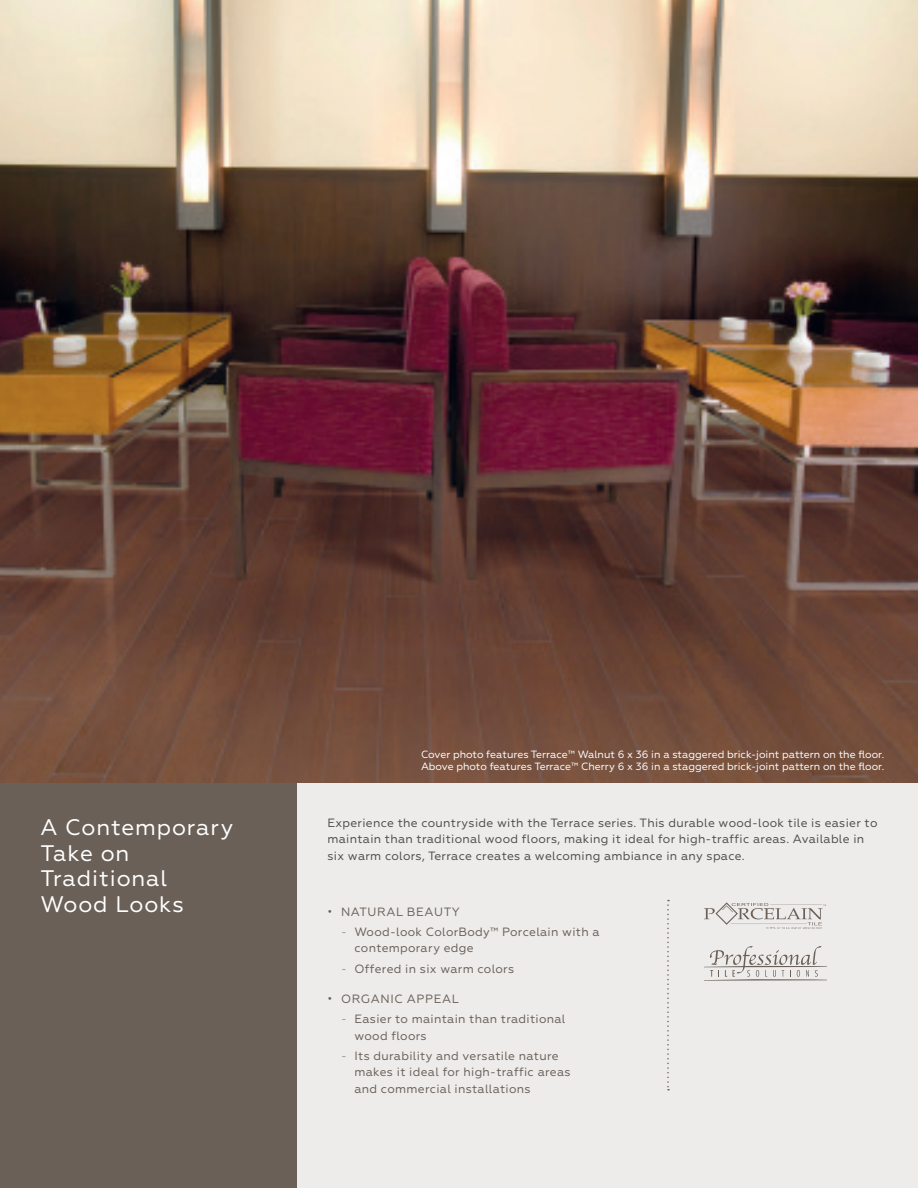
<style>
.page{position:relative;width:918px;height:1188px;background:#fff}
.page>*{position:absolute;margin:0;border:0;box-sizing:border-box;transform-origin:0 0}
.DAL_SS_Selling_State{font:22.5px/25.5px "Geometria";letter-spacing:.04em;color:#fff}
.SS_Romance_Copy{font:12px/16.5px "Geometria";letter-spacing:.025em;color:#4b4c4d}
.t1{font:12px/16.5px "Geometria";letter-spacing:.025em;color:#6a6058}
.t2{font:12px "Geometria";letter-spacing:.05em;color:#6a6058}
.SS_Photo_Caption_-_W{font:10.5px "Geometria";color:#fff}
.s1{font-weight:300}
</style>
<div class="page">
<img style="left:0;top:0;width:918px;height:783px">
<div style="left:297px;top:783px;width:621px;height:405px;background:#edeceb"></div>
<div style="left:0;top:783px;width:297px;height:405px;background:#6a6058"></div>
<svg style="left:704px;top:946px;width:122px;height:35px"></svg>
<svg style="left:667px;top:900px;width:2px;height:191px"></svg>
<svg style="left:704px;top:902px;width:122px;height:27px"></svg>
<p class="DAL_SS_Selling_State" style="left:40px;top:814px;width:194px">A Contemporary<br>Take on<br>Traditional<br>Wood Looks</p>
<p class="SS_Photo_Caption_-_W" style="left:421px;top:748px;width:465px">Cover photo features Terrace™ Walnut 6 x 36 in a staggered brick-joint pattern on the floor.</p>
<p class="SS_Photo_Caption_-_W" style="left:421px;top:760px;width:465px">Above photo features Terrace™ Cherry 6 x 36 in a staggered brick-joint pattern on the floor.</p>
<p class="SS_Romance_Copy" style="left:328px;top:814px;width:551px">Experience the countryside with the Terrace series. This durable wood-look tile is easier to maintain than traditional wood floors, making it ideal for high-traffic areas. Available in six warm colors, Terrace creates a welcoming ambiance in any space.</p>
<p class="t2" style="left:328px;top:905px;width:134px">• NATURAL BEAUTY</p>
<p class="t1" style="left:355px;top:923px;width:247px;text-indent:-14px"><span class="s1">-</span> Wood-look ColorBody™ Porcelain with a contemporary edge</p>
<p class="t1" style="left:341px;top:961px;width:175px"><span class="s1">-</span> Offered in six warm colors</p>
<p class="t2" style="left:328px;top:992px;width:133px">• ORGANIC APPEAL</p>
<p class="t1" style="left:355px;top:1011px;width:212px;text-indent:-14px"><span class="s1">-</span> Easier to maintain than traditional wood floors</p>
<p class="t1" style="left:355px;top:1047px;width:218px;text-indent:-14px"><span class="s1">-</span> Its durability and versatile nature makes it ideal for high-traffic areas and commercial installations</p>
</div>
